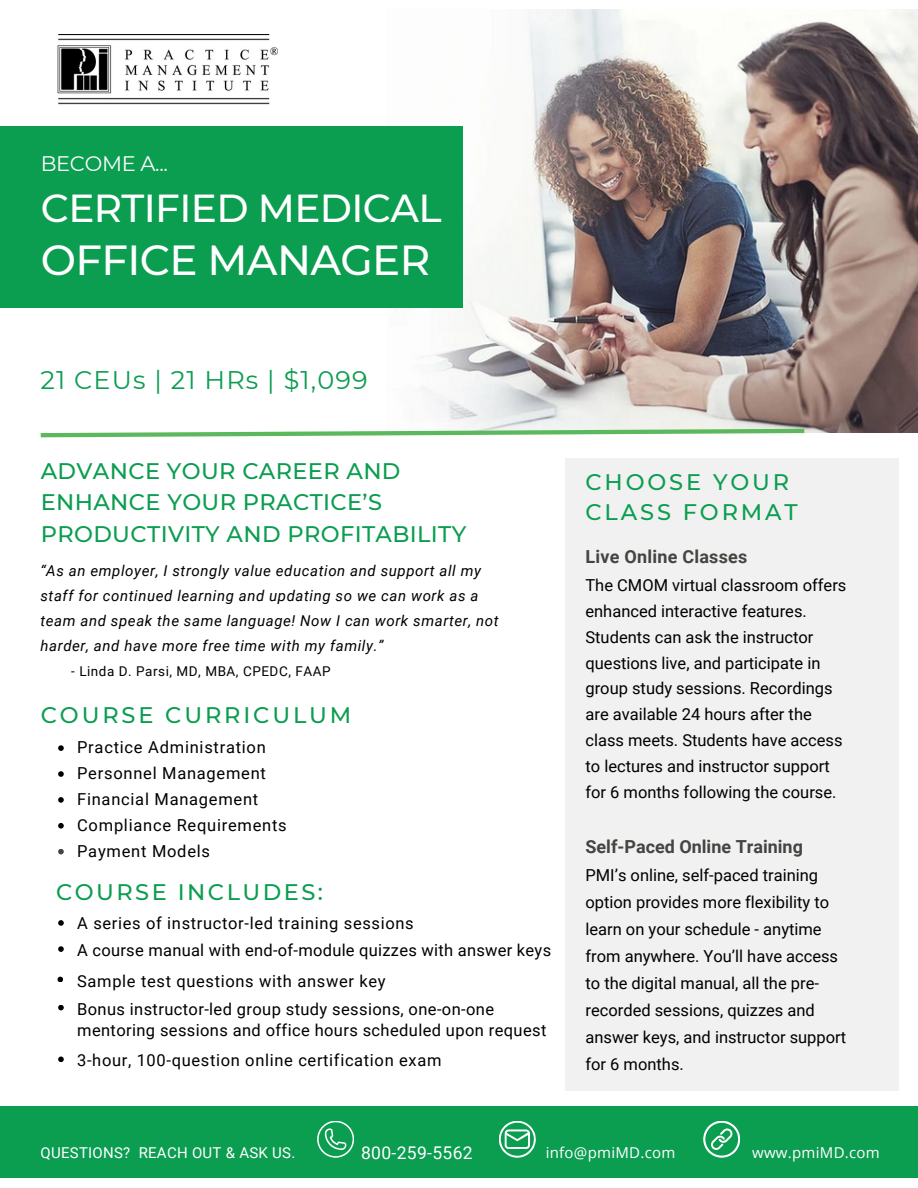
<style>
.page{position:relative;width:918px;height:1188px;background:#fff}
.page>*{position:absolute;margin:0;border:0;box-sizing:border-box;transform-origin:0 0}
.t1{font:500 42px "Montserrat";letter-spacing:-.015em;color:#fff}
.t2{font:500 39px "Montserrat";letter-spacing:-.015em;color:#fff}
.t3{font:25.5px "Montserrat";letter-spacing:.045em;color:#0b9d50}
.t4{font:500 22.5px/31.5px "Montserrat";letter-spacing:.015em;color:#0b9d50}
.t5{font:500 22.5px "Montserrat";letter-spacing:.13em;color:#0b9d50}
.t6{font:500 22.5px "Montserrat";letter-spacing:.125em;color:#0b9d50}
.t7{font:500 22.5px "Montserrat";letter-spacing:.11em;color:#0b9d50}
.t8{font:21px "Montserrat";letter-spacing:-.015em;color:#fff}
.t9{font:700 18px "Roboto";color:#444440}
.t10{font:17.55px "Roboto";letter-spacing:.02em;color:#fff}
.t11{font:16.5px/25.8px "Roboto";color:#000}
.t12{font:16.5px "Roboto";letter-spacing:.04em;color:#000}
.t13{font:16.5px/20.2px "Roboto";letter-spacing:.025em;color:#000}
.t14{font:16.5px/25.8px "Roboto";letter-spacing:.045em;color:#000}
.t15{font:italic 15px/24.8px "Roboto";letter-spacing:.04em;color:#000}
.t16{font:15px "Open Sans";letter-spacing:.02em;color:#fff}
.t17{font:15px "Roboto";letter-spacing:.02em;color:#fff}
.t18{font:13.5px "Roboto";letter-spacing:.04em;color:#000}
.s1{font-style:italic}
</style>
<div class="page">
<img style="left:421px;top:9px;width:497px;height:423px">
<svg style="left:40px;top:427px;width:769px;height:11px"></svg>
<div style="left:0;top:0;width:386px;height:430px;background:#fff"></div>
<div style="left:0;top:126px;width:463px;height:182px;background:#0b9d50"></div>
<div style="left:565px;top:458px;width:333px;height:632px;background:#f1f1f1"></div>
<div style="left:0;top:1106px;width:918px;height:72px;background:#0b9d50"></div>
<svg style="left:499px;top:1121px;width:37px;height:37px"></svg>
<svg style="left:317px;top:1121px;width:37px;height:37px"></svg>
<svg style="left:703px;top:1121px;width:37px;height:37px"></svg>
<img style="left:57px;top:34px;width:221px;height:71px">
<svg style="left:58px;top:745px;width:6px;height:6px"></svg>
<svg style="left:58px;top:771px;width:6px;height:6px"></svg>
<svg style="left:58px;top:797px;width:6px;height:6px"></svg>
<svg style="left:58px;top:823px;width:6px;height:6px"></svg>
<svg style="left:58px;top:849px;width:6px;height:5px"></svg>
<svg style="left:58px;top:920px;width:6px;height:6px"></svg>
<svg style="left:58px;top:946px;width:6px;height:6px"></svg>
<svg style="left:57px;top:977px;width:6px;height:5px"></svg>
<svg style="left:58px;top:1005px;width:6px;height:5px"></svg>
<svg style="left:58px;top:1057px;width:6px;height:5px"></svg>
<p class="t8" style="left:41px;top:150px;width:129px">BECOME A...</p>
<p class="t2" style="left:41px;top:184px;width:402px">CERTIFIED MEDICAL</p>
<p class="t1" style="left:41px;top:235px;width:391px">OFFICE MANAGER</p>
<p class="t3" style="left:40px;top:365px;width:329px">21 CEUs | 21 HRs | $1,099</p>
<p class="t4" style="left:41px;top:455px;width:427px">ADVANCE YOUR CAREER AND<br>ENHANCE YOUR PRACTICE’S<br>PRODUCTIVITY AND PROFITABILITY</p>
<p class="t5" style="left:585px;top:468px;width:205px">CHOOSE YOUR</p>
<p class="t5" style="left:585px;top:498px;width:214px">CLASS FORMAT</p>
<p class="t9" style="left:585px;top:546px;width:163px">Live Online Classes</p>
<p class="t11" style="left:585px;top:572px;width:262px">The CMOM virtual classroom offers enhanced interactive features.<br>Students can ask the instructor questions live, and participate in group study sessions. Recordings are available 24 hours after the class meets. Students have access to lectures and instructor support for 6 months following the course.</p>
<p class="t9" style="left:585px;top:836px;width:219px">Self-Paced Online Training</p>
<p class="t11" style="left:585px;top:862px;width:262px;line-height:27px">PMI’s online, self-paced training option provides more flexibility to learn on your schedule - anytime from anywhere. You’ll have access to the digital manual, all the pre&shy;recorded sessions, quizzes and answer keys, and instructor support for 6 months.</p>
<p class="t15" style="left:40px;top:559px;width:460px">“As an employer, I strongly value education and support all my staff for continued learning and updating so we can work as a team and speak the same language! Now I can work smarter, not harder, and have more free time with my family.”</p>
<p class="t18" style="left:71px;top:664px;width:261px"><span class="s1">-</span> Linda D. Parsi, MD, MBA, CPEDC, FAAP</p>
<p class="t6" style="left:41px;top:701px;width:312px">COURSE CURRICULUM</p>
<p class="t14" style="left:77px;top:735px;width:190px">Practice Administration</p>
<p class="t14" style="left:77px;top:761px;width:190px">Personnel Management</p>
<p class="t14" style="left:77px;top:786px;width:211px">Financial Management<br>Compliance Requirements</p>
<p class="t14" style="left:77px;top:838px;width:134px">Payment Models</p>
<p class="t7" style="left:56px;top:878px;width:268px">COURSE INCLUDES:</p>
<p class="t12" style="left:77px;top:913px;width:338px">A series of instructor-led training sessions</p>
<p class="t11" style="left:77px;top:937px;width:475px">A course manual with end-of-module quizzes with answer keys</p>
<p class="t12" style="left:77px;top:972px;width:310px">Sample test questions with answer key</p>
<p class="t13" style="left:77px;top:1000px;width:471px">Bonus instructor-led group study sessions, one-on-one mentoring sessions and office hours scheduled upon request</p>
<p class="t12" style="left:77px;top:1051px;width:366px">3-hour, 100-question online certification exam</p>
<p class="t17" style="left:40px;top:1144px;width:256px">QUESTIONS? REACH OUT &amp; ASK US.</p>
<p class="t10" style="left:361px;top:1143px;width:113px">800-259-5562</p>
<p class="t16" style="left:546px;top:1142px;width:131px">info@pmiMD.com</p>
<p class="t16" style="left:752px;top:1142px;width:129px">www.pmiMD.com</p>
</div>
